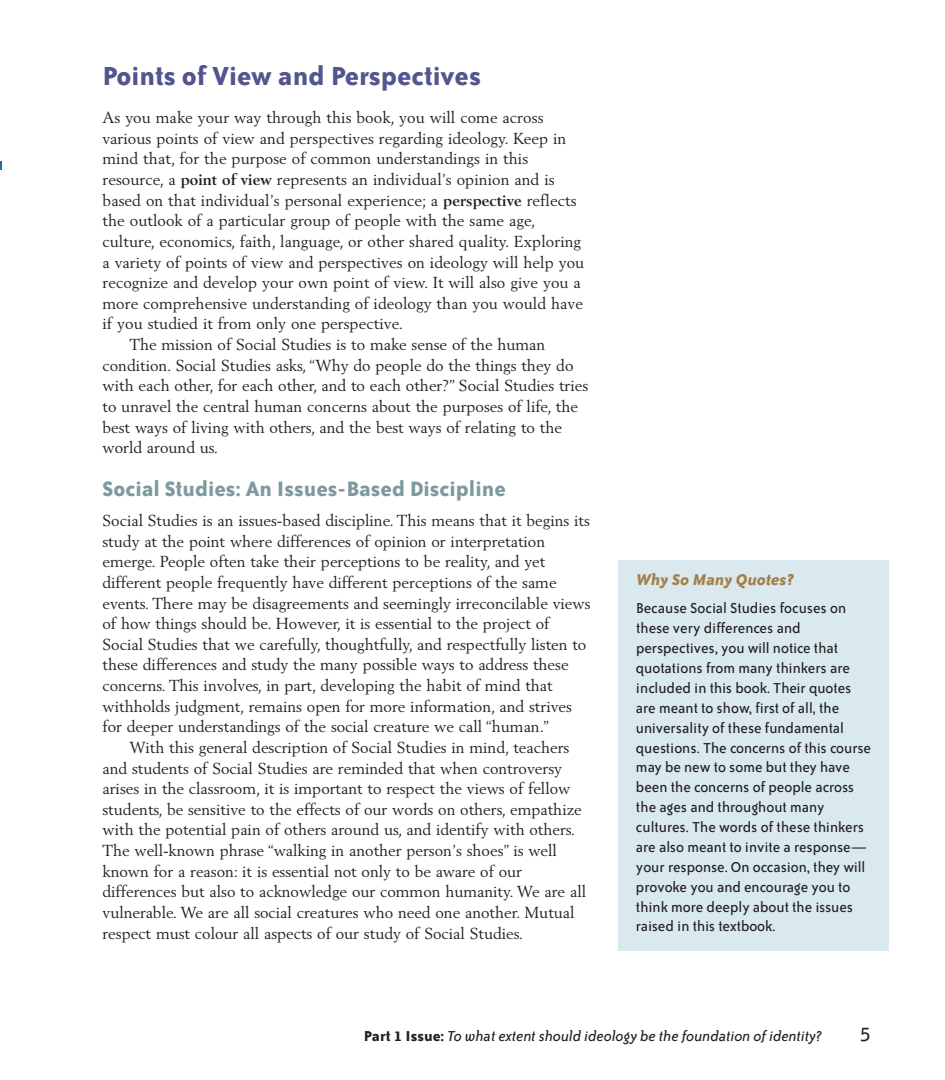
<style>
.page{position:relative;width:945px;height:1080px;background:#fff}
.page>*{position:absolute;margin:0;border:0;box-sizing:border-box;transform-origin:0 0}
.t1{font:700 30px "Bailey Sans ITC";color:#53558e}
.t2{font:700 24px "Bailey Sans ITC";color:#7e9a9e}
.t3{font:italic 700 18px "Bailey Sans ITC";color:#a67d49}
.t4{font:700 18px "Bell Gothic";color:#231f20}
.t5{font:16.5px/19.8px "Bailey Sans ITC";color:#231f20}
.t6{font:italic 16.5px "Bailey Sans ITC";color:#231f20}
.t7{font:15.75px/20.5px "Berling";color:#231f20}
.s1{font-weight:700}
.s2{font-weight:700;font-style:normal}
</style>
<div class="page">
<svg style="left:0;top:161px;width:2px;height:9px"></svg>
<div style="left:619px;top:560px;width:270px;height:391px;background:#d9e9ee"></div>
<h1 class="t1" style="left:103px;top:65px;width:380px">Points of View and Perspectives</h1>
<p class="t7" style="left:103px;top:109px;width:443px">As you make your way through this book, you will come across</p>
<p class="t7" style="left:103px;top:129px;width:465px">various points of view and perspectives regarding ideology. Keep in</p>
<p class="t7" style="left:103px;top:150px;width:427px">mind that, for the purpose of common understandings in this</p>
<p class="t7" style="left:103px;top:170px;width:454px">resource, a <span class="s1">point of view</span> represents an individual’s opinion and is</p>
<p class="t7" style="left:103px;top:191px;width:475px">based on that individual’s personal experience; a <span class="s1">perspective</span> reflects</p>
<p class="t7" style="left:103px;top:212px;width:434px">the outlook of a particular group of people with the same age,</p>
<p class="t7" style="left:103px;top:232px;width:480px">culture, economics, faith, language, or other shared quality. Exploring</p>
<p class="t7" style="left:103px;top:253px;width:483px">a variety of points of view and perspectives on ideology will help you</p>
<p class="t7" style="left:103px;top:274px;width:480px">recognize and develop your own point of view. It will also give you a</p>
<p class="t7" style="left:103px;top:294px;width:482px">more comprehensive understanding of ideology than you would have</p>
<p class="t7" style="left:103px;top:315px;width:302px">if you studied it from only one perspective.</p>
<p class="t7" style="left:130px;top:335px;width:417px">The mission of Social Studies is to make sense of the human</p>
<p class="t7" style="left:103px;top:356px;width:472px">condition. Social Studies asks, “Why do people do the things they do</p>
<p class="t7" style="left:103px;top:377px;width:487px">with each other, for each other, and to each other?” Social Studies tries</p>
<p class="t7" style="left:103px;top:397px;width:477px">to unravel the central human concerns about the purposes of life, the</p>
<p class="t7" style="left:103px;top:418px;width:461px">best ways of living with others, and the best ways of relating to the</p>
<p class="t7" style="left:103px;top:439px;width:117px">world around us.</p>
<h2 class="t2" style="left:103px;top:481px;width:405px">Social Studies: An Issues-Based Discipline</h2>
<p class="t7" style="left:103px;top:512px;width:490px">Social Studies is an issues-based discipline. This means that it begins its study at the point where differences of opinion or interpretation emerge. People often take their perceptions to be reality, and yet different people frequently have different perceptions of the same events. There may be disagreements and seemingly irreconcilable views of how things should be. However, it is essential to the project of Social Studies that we carefully, thoughtfully, and respectfully listen to these differences and study the many possible ways to address these concerns. This involves, in part, developing the habit of mind that withholds judgment, remains open for more information, and strives for deeper understandings of the social creature we call “human.”</p>
<p class="t7" style="left:103px;top:738px;width:485px;text-indent:27px">With this general description of Social Studies in mind, teachers and students of Social Studies are reminded that when controversy arises in the classroom, it is important to respect the views of fellow students, be sensitive to the effects of our words on others, empathize with the potential pain of others around us, and identify with others.<br>The well-known phrase “walking in another person’s shoes” is well known for a reason: it is essential not only to be aware of our differences but also to acknowledge our common humanity. We are all vulnerable. We are all social creatures who need one another. Mutual respect must colour all aspects of our study of Social Studies.</p>
<p class="t3" style="left:636px;top:573px;width:160px">Why So Many Quotes?</p>
<p class="t5" style="left:636px;top:600px;width:237px">Because Social Studies focuses on these very differences and perspectives, you will notice that quotations from many thinkers are included in this book. Their quotes are meant to show, first of all, the universality of these fundamental questions. The concerns of this course may be new to some but they have been the concerns of people across the ages and throughout many cultures. The words of these thinkers are also meant to invite a response— your response. On occasion, they will provoke you and encourage you to think more deeply about the issues raised in this textbook.</p>
<p class="t6" style="left:364px;top:1030px;width:459px"><span class="s2">Part 1 Issue:</span> To what extent should ideology be the foundation of identity?</p>
<p class="t4" style="left:860px;top:1028px;width:12px">5</p>
</div>
